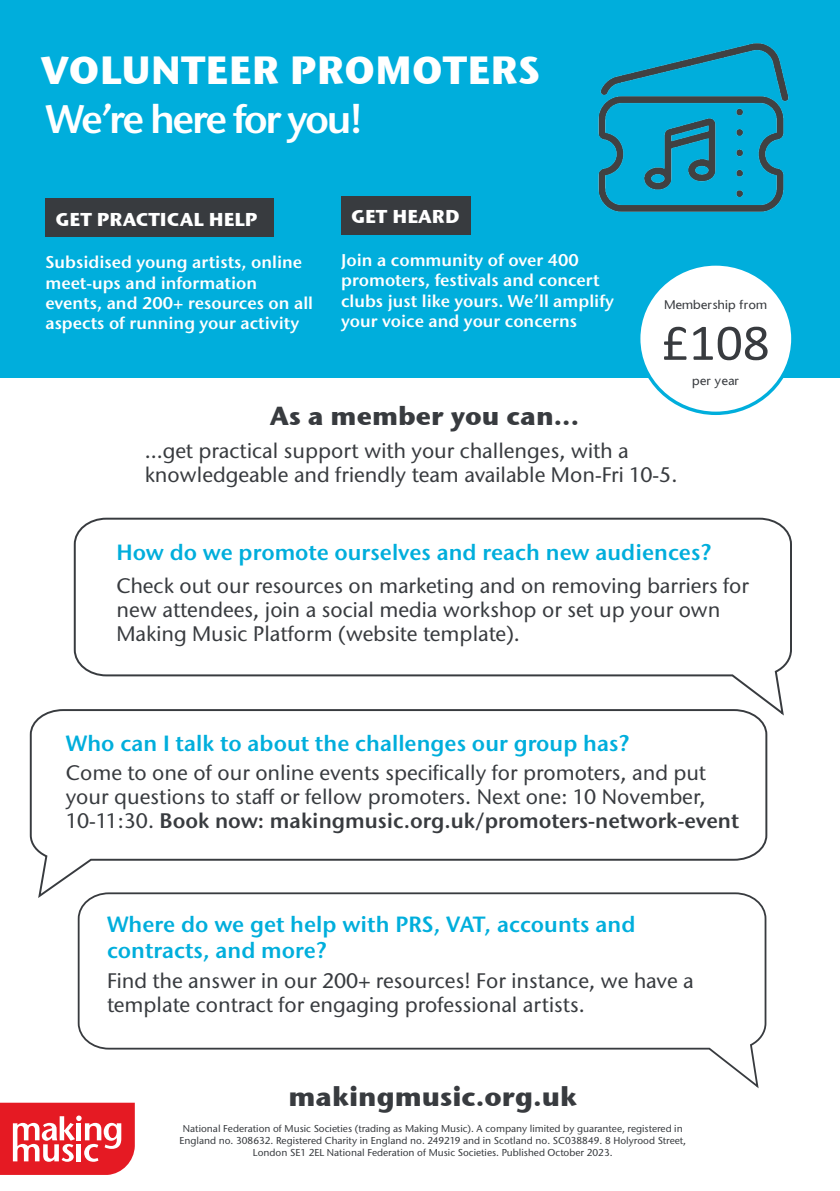
<style>
.page{position:relative;width:840px;height:1191px;background:#fff}
.page>*{position:absolute;margin:0;border:0;box-sizing:border-box;transform-origin:0 0}
.t1{font:51.6px "Calibri";color:#383b3f}
.t2{font:600 39.8px "Stone Sans ITC Std";letter-spacing:-.065em;color:#fff}
.t3{font:39.2px "Stone Sans OSITCTT Bold";color:#fff}
.t4{font:27px "Stone Sans OSITCTT Bold";color:#383b3f}
.t5{font:26px "Stone Sans OSITCTT Bold";color:#383b3f}
.t6{font:600 22px/26.4px "Stone Sans ITC Std";color:#00aedc}
.t7{font:500 21px/24px "Stone Sans ITC Pro";color:#383b3f}
.t8{font:18.6px "Stone Sans OSITCTT Bold";color:#fff}
.t9{font:600 17px/20.4px "Stone Sans ITC Std";color:#fff}
.t10{font:12px "Stone Sans";color:#383b3f}
.t11{font:500 10px/12px "Stone Sans ITC Pro";color:#383b3f;text-align:center}
.s1{font-family:"Stone Sans ITC Std";font-weight:600}
</style>
<div class="page">
<div style="left:0;top:0;width:839px;height:377px;background:#00aedc"></div>
<div style="left:638px;top:264px;width:154px;height:149px;background:#fff;border-radius:50%"></div>
<div style="left:636px;top:262px;width:158px;height:153px;border:3px solid #00aedc;border-radius:50%"></div>
<div style="left:45px;top:199px;width:229px;height:38px;background:#383b3f"></div>
<div style="left:341px;top:196px;width:129px;height:38px;background:#383b3f"></div>
<svg style="left:0;top:1102px;width:135px;height:72px"></svg>
<svg style="left:73px;top:517px;width:719px;height:199px"></svg>
<svg style="left:77px;top:900px;width:689px;height:189px"></svg>
<svg style="left:29px;top:708px;width:738px;height:192px"></svg>
<img style="left:598px;top:43px;width:191px;height:169px">
<p class="t3" style="left:41px;top:45px;width:501px">VOLUNTEER PROMOTERS</p>
<p class="t2" style="left:45px;top:94px;width:319px">We’re here for you!</p>
<p class="t8" style="left:56px;top:207px;width:203px">GET PRACTICAL HELP</p>
<p class="t9" style="left:45px;top:252px;width:269px">Subsidised young artists, online meet-ups and information events, and 200+ resources on all aspects of running your activity</p>
<p class="t8" style="left:351px;top:204px;width:110px">GET HEARD</p>
<p class="t9" style="left:341px;top:249px;width:274px">Join a community of over 400 promoters, festivals and concert clubs just like yours. We’ll amplify your voice and your concerns</p>
<p class="t5" style="left:270px;top:399px;width:310px">As a member you can...</p>
<p class="t10" style="left:664px;top:298px;width:104px">Membership from</p>
<p class="t1" style="left:661px;top:307px;width:109px">£108</p>
<p class="t10" style="left:691px;top:375px;width:49px">per year</p>
<p class="t7" style="left:145px;top:438px;width:534px">...get practical support with your challenges, with a knowledgeable and friendly team available Mon-Fri 10-5.</p>
<p class="t6" style="left:116px;top:538px;width:596px">How do we promote ourselves and reach new audiences?</p>
<p class="t7" style="left:116px;top:573px;width:633px">Check out our resources on marketing and on removing barriers for new attendees, join a social media workshop or set up your own<br>Making Music Platform (website template).</p>
<p class="t6" style="left:66px;top:729px;width:565px">Who can I talk to about the challenges our group has?</p>
<p class="t7" style="left:66px;top:760px;width:674px">Come to one of our online events specifically for promoters, and put your questions to staff or fellow promoters. Next one: 10 November,<br>10-11:30. <span class="s1">Book now: makingmusic.org.uk/promoters-network-event</span></p>
<p class="t6" style="left:107px;top:911px;width:529px">Where do we get help with PRS, VAT, accounts and contracts, and more?</p>
<p class="t7" style="left:107px;top:968px;width:588px">Find the answer in our 200+ resources! For instance, we have a template contract for engaging professional artists.</p>
<p class="t4" style="left:288px;top:1078px;width:290px">makingmusic.org.uk</p>
<p class="t11" style="left:179px;top:1122px;width:508px">National Federation of Music Societies (trading as Making Music). A company limited by guarantee, registered in<br>England no. 308632. Registered Charity in England no. 249219 and in Scotland no. SC038849. 8 Holyrood Street,<br>London SE1 2EL National Federation of Music Societies. Published October 2023.</p>
</div>
